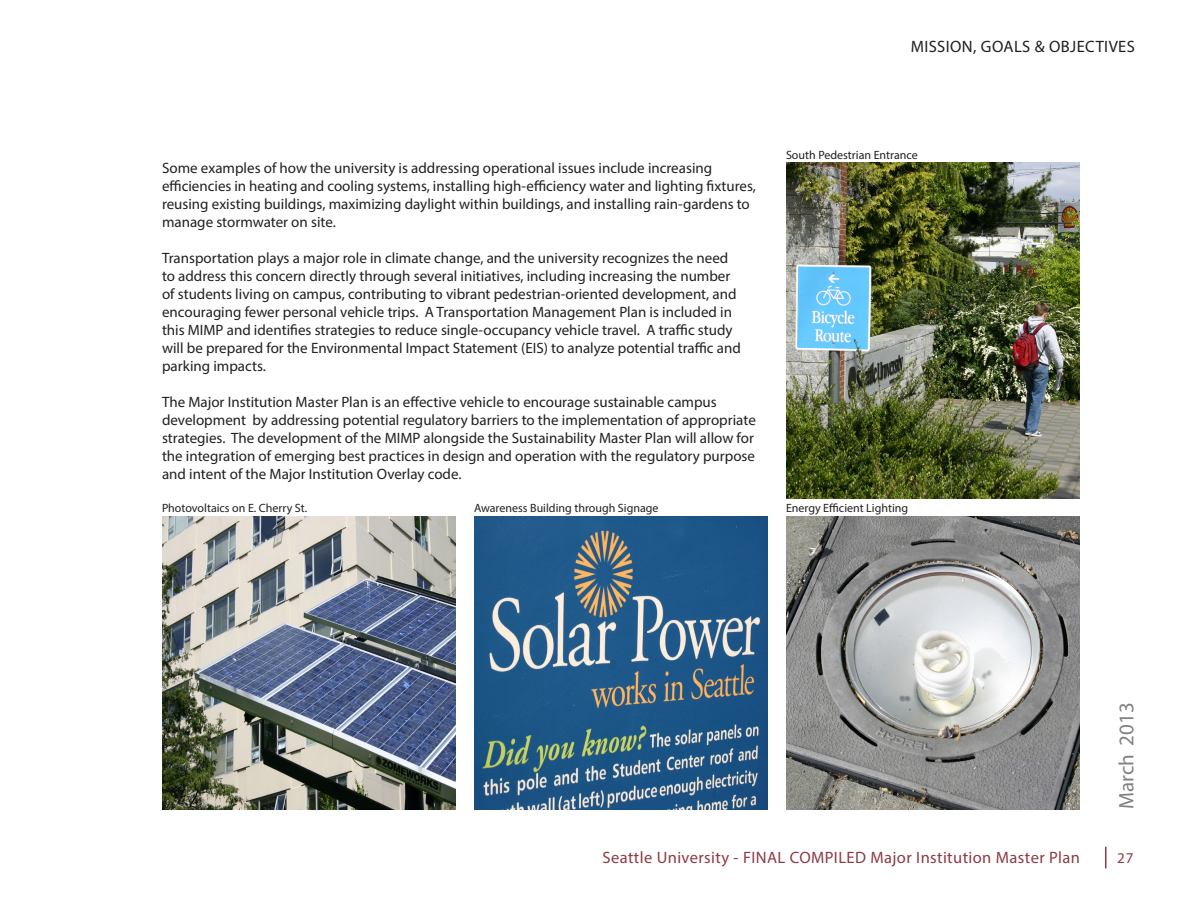
<style>
.page{position:relative;width:1188px;height:918px;background:#fff}
.page>*{position:absolute;margin:0;border:0;box-sizing:border-box;transform-origin:0 0}
.t1{font:21px "Myriad Pro";color:#808080}
.t2{font:16.5px "Myriad Pro";letter-spacing:.025em;color:#8d3a43}
.t3{font:16.5px "Myriad Pro";letter-spacing:.025em;color:#231f20}
.t4{font:15px/18px "Myriad Pro";color:#231f20}
.t5{font:15px "Myriad Pro";color:#8d3a43}
.t6{font:12px "Myriad Pro";color:#231f20}
</style>
<div class="page">
<img style="left:162px;top:516px;width:294px;height:294px">
<img style="left:474px;top:516px;width:294px;height:294px">
<img style="left:786px;top:162px;width:294px;height:337px">
<img style="left:786px;top:516px;width:294px;height:294px">
<hr style="left:1105px;top:847px;width:2px;height:22px;background:#8d3a43">
<p class="t3" style="left:911px;top:36px;width:226px">MISSION, GOALS &amp; OBJECTIVES</p>
<p class="t6" style="left:786px;top:147px;width:133px">South Pedestrian Entrance</p>
<p class="t4" style="left:162px;top:159px;width:595px">Some examples of how the university is addressing operational issues include increasing efficiencies in heating and cooling systems, installing high-efficiency water and lighting fixtures, reusing existing buildings, maximizing daylight within buildings, and installing rain-gardens to manage stormwater on site.</p>
<p class="t4" style="left:162px;top:249px;width:580px">Transportation plays a major role in climate change, and the university recognizes the need to address this concern directly through several initiatives, including increasing the number of students living on campus, contributing to vibrant pedestrian-oriented development, and encouraging fewer personal vehicle trips. A Transportation Management Plan is included in this MIMP and identifies strategies to reduce single-occupancy vehicle travel. A traffic study will be prepared for the Environmental Impact Statement (EIS) to analyze potential traffic and parking impacts.</p>
<p class="t4" style="left:162px;top:393px;width:595px">The Major Institution Master Plan is an effective vehicle to encourage sustainable campus development by addressing potential regulatory barriers to the implementation of appropriate strategies. The development of the MIMP alongside the Sustainability Master Plan will allow for the integration of emerging best practices in design and operation with the regulatory purpose and intent of the Major Institution Overlay code.</p>
<p class="t6" style="left:162px;top:501px;width:147px">Photovoltaics on E. Cherry St.</p>
<p class="t6" style="left:474px;top:501px;width:186px">Awareness Building through Signage</p>
<p class="t6" style="left:786px;top:501px;width:124px">Energy Efficient Lighting</p>
<p class="t2" style="left:602px;top:847px;width:479px">Seattle University - FINAL COMPILED Major Institution Master Plan</p>
<h1 class="t1" style="left:1113px;top:809px;width:108px;rotate:-90deg">March 2013</h1>
<p class="t5" style="left:1117px;top:849px;width:18px">27</p>
</div>
